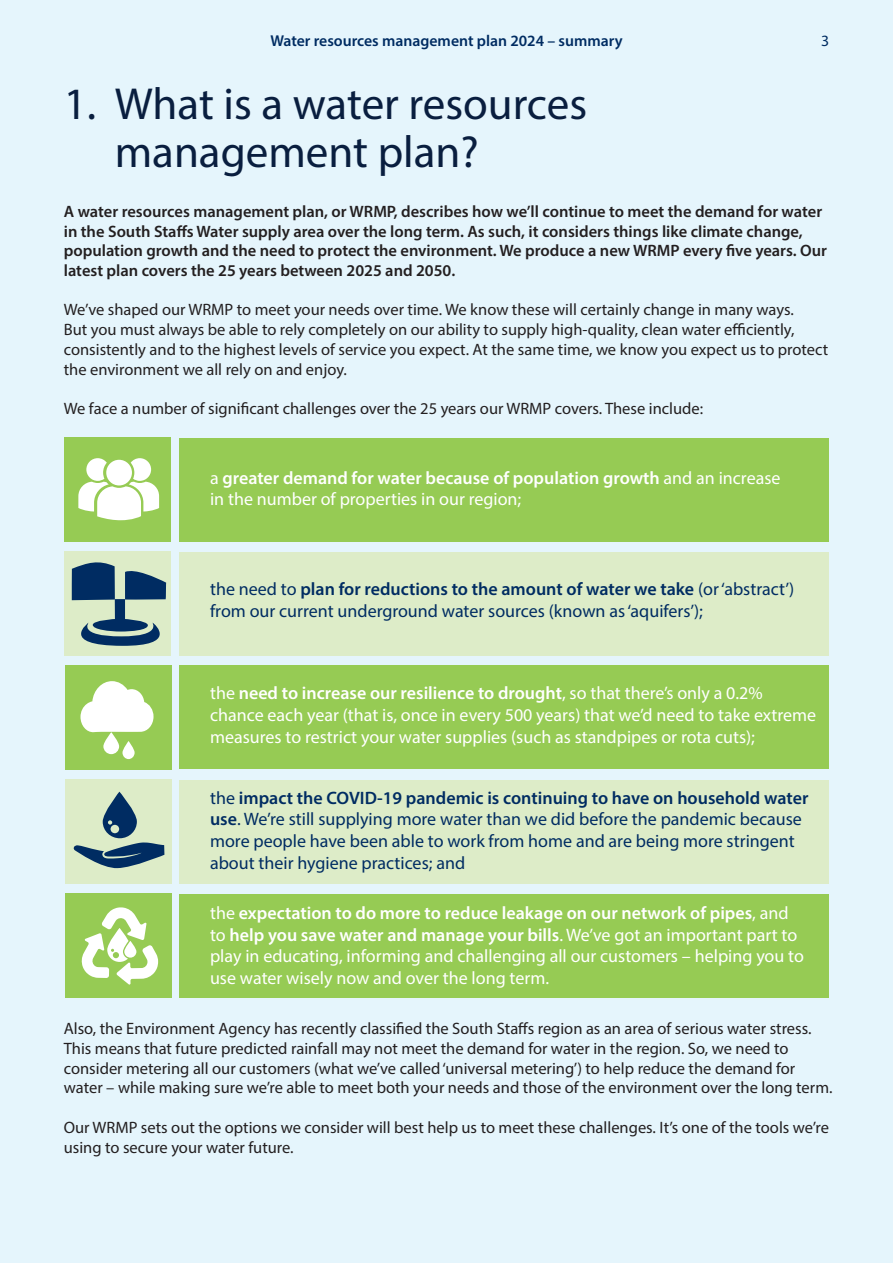
<style>
.page{position:relative;width:893px;height:1263px;background:#e5f5fc}
.page>*{position:absolute;margin:0;border:0;box-sizing:border-box;transform-origin:0 0}
.t1{font:45px/48px "Myriad Pro";color:#091e3f}
.t2{font:18px/21.6px "Myriad Pro";color:#fff}
.t3{font:18px/21.6px "Myriad Pro";color:#002c62}
.t4{font:16.5px/19.8px "Myriad Pro";color:#231f20}
.t5{font:600 16.5px/19.8px "Myriad Pro";color:#231f20}
.t6{font:600 15.75px "Myriad Pro";color:#002c62}
.t7{font:15.75px "Myriad Pro";color:#002c62}
.s1{font-weight:600}
</style>
<div class="page">
<div style="left:179px;top:438px;width:649px;height:104px;background:#96cb54"></div>
<div style="left:64px;top:438px;width:107px;height:104px;background:#96cb54"></div>
<div style="left:64px;top:551px;width:107px;height:105px;background:#ddecc8"></div>
<div style="left:65px;top:665px;width:107px;height:104px;background:#96cb54"></div>
<div style="left:65px;top:779px;width:107px;height:105px;background:#ddecc8"></div>
<div style="left:65px;top:894px;width:107px;height:104px;background:#96cb54"></div>
<div style="left:179px;top:552px;width:649px;height:103px;background:#ddecc8"></div>
<div style="left:179px;top:665px;width:649px;height:104px;background:#96cb54"></div>
<div style="left:179px;top:780px;width:649px;height:103px;background:#ddecc8"></div>
<div style="left:179px;top:894px;width:649px;height:104px;background:#96cb54"></div>
<svg style="left:78px;top:458px;width:81px;height:62px"></svg>
<svg style="left:71px;top:562px;width:96px;height:84px"></svg>
<svg style="left:73px;top:792px;width:92px;height:77px"></svg>
<svg style="left:81px;top:907px;width:77px;height:77px"></svg>
<svg style="left:124px;top:941px;width:12px;height:17px"></svg>
<svg style="left:80px;top:681px;width:74px;height:51px"></svg>
<svg style="left:103px;top:732px;width:16px;height:22px"></svg>
<svg style="left:122px;top:741px;width:13px;height:18px"></svg>
<p class="t6" style="left:270px;top:31px;width:354px">Water resources management plan 2024 – summary</p>
<p class="t7" style="left:821px;top:31px;width:10px">3</p>
<h1 class="t1" style="left:115px;top:79px;width:474px;text-indent:-51px">1. What is a water resources management plan?</h1>
<p class="t5" style="left:64px;top:201px;width:765px">A water resources management plan, or WRMP, describes how we’ll continue to meet the demand for water in the South Staffs Water supply area over the long term. As such, it considers things like climate change, population growth and the need to protect the environment. We produce a new WRMP every five years. Our latest plan covers the 25 years between 2025 and 2050.</p>
<p class="t4" style="left:64px;top:300px;width:766px">We’ve shaped our WRMP to meet your needs over time. We know these will certainly change in many ways.<br>But you must always be able to rely completely on our ability to supply high-quality, clean water efficiently, consistently and to the highest levels of service you expect. At the same time, we know you expect us to protect the environment we all rely on and enjoy.</p>
<p class="t4" style="left:64px;top:399px;width:641px">We face a number of significant challenges over the 25 years our WRMP covers. These include:</p>
<p class="t2" style="left:210px;top:467px;width:572px">a <span class="s1">greater demand for water because of population growth</span> and an increase in the number of properties in our region;</p>
<p class="t3" style="left:210px;top:578px;width:586px">the need to <span class="s1">plan for reductions to the amount of water we take</span> (or ‘abstract’) from our current underground water sources (known as ‘aquifers’);</p>
<p class="t2" style="left:210px;top:682px;width:608px">the <span class="s1">need to increase our resilience to drought</span>, so that there’s only a 0.2% chance each year (that is, once in every 500 years) that we’d need to take extreme measures to restrict your water supplies (such as standpipes or rota cuts);</p>
<p class="t3" style="left:210px;top:787px;width:600px">the <span class="s1">impact the COVID-19 pandemic is continuing to have on household water use</span>. We’re still supplying more water than we did before the pandemic because more people have been able to work from home and are being more stringent about their hygiene practices; and</p>
<p class="t2" style="left:210px;top:902px;width:595px">the <span class="s1">expectation to do more to reduce leakage on our network of pipes</span>, and to <span class="s1">help you save water and manage your bills</span>. We’ve got an important part to play in educating, informing and challenging all our customers – helping you to use water wisely now and over the long term.</p>
<p class="t4" style="left:64px;top:1018px;width:770px">Also, the Environment Agency has recently classified the South Staffs region as an area of serious water stress.<br>This means that future predicted rainfall may not meet the demand for water in the region. So, we need to consider metering all our customers (what we’ve called ‘universal metering’) to help reduce the demand for water – while making sure we’re able to meet both your needs and those of the environment over the long term.</p>
<p class="t4" style="left:64px;top:1117px;width:767px">Our WRMP sets out the options we consider will best help us to meet these challenges. It’s one of the tools we’re using to secure your water future.</p>
</div>
